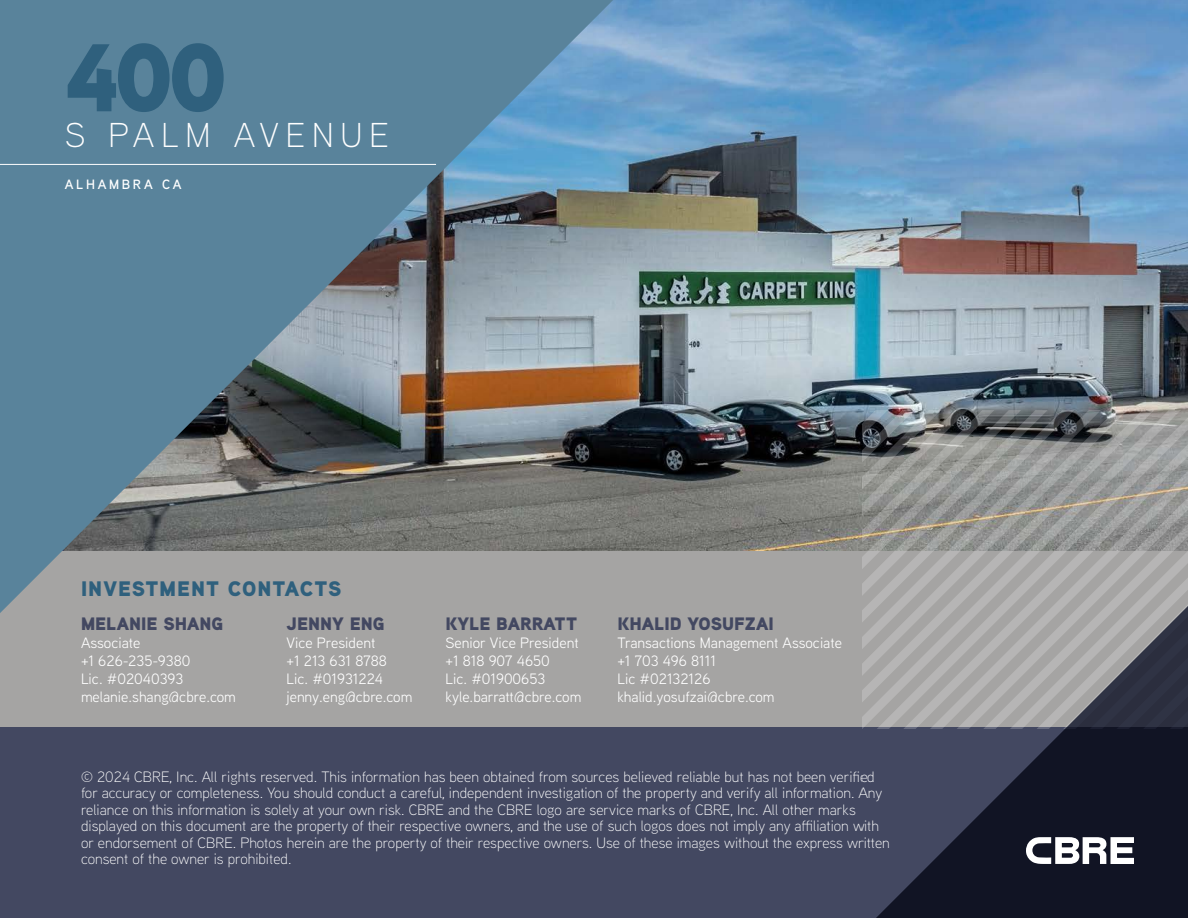
<style>
.page{position:relative;width:1188px;height:918px;background:#fff}
.page>*{position:absolute;margin:0;border:0;box-sizing:border-box;transform-origin:0 0}
.t1{font:900 96px "Aaux Next";color:#2f607d}
.t2{font:300 34.5px "Aaux Next";letter-spacing:.2em;color:#fff}
.t3{font:900 21px "Aaux Next";letter-spacing:.05em;color:#2f607d}
.t4{font:900 18px "Aaux Next";color:#434861}
.t5{font:300 15px/16.5px "Aaux Next";color:#fff}
.t6{font:15px "Aaux Next";color:#fff}
.t7{font:600 13.5px "Aaux Next";letter-spacing:.2em;color:#fff}
</style>
<div class="page">
<div style="left:0;top:64px;width:1188px;height:854px;background:#434861"></div>
<img style="left:613px;top:0;width:575px;height:551px">
<div style="left:0;top:551px;width:1188px;height:176px;background:#a5a4a3"></div>
<svg style="left:863px;top:410px;width:325px;height:183px;background:#959594"></svg>
<svg style="left:863px;top:593px;width:325px;height:325px"></svg>
<svg style="left:1026px;top:837px;width:108px;height:27px;background:#a2a3a9"></svg>
<svg style="left:0;top:0;width:613px;height:613px;background:#6b8491"></svg>
<hr style="left:0;top:164px;width:436px;height:1px;background:#fff">
<p class="t1" style="left:65px;top:8px;width:165px">400</p>
<p class="t2" style="left:65px;top:112px;width:326px">S PALM AVENUE</p>
<p class="t7" style="left:65px;top:175px;width:118px">ALHAMBRA CA</p>
<p class="t3" style="left:81px;top:574px;width:262px">INVESTMENT CONTACTS</p>
<p class="t4" style="left:81px;top:610px;width:144px">MELANIE SHANG</p>
<p class="t6" style="left:81px;top:632px;width:61px">Associate</p>
<p class="t6" style="left:81px;top:650px;width:111px">+1 626-235-9380</p>
<p class="t6" style="left:81px;top:668px;width:104px">Lic. #02040393</p>
<p class="t6" style="left:81px;top:686px;width:156px">melanie.shang@cbre.com</p>
<p class="t4" style="left:286px;top:610px;width:99px">JENNY ENG</p>
<p class="t6" style="left:286px;top:632px;width:90px">Vice President</p>
<p class="t6" style="left:286px;top:650px;width:102px">+1 213 631 8788</p>
<p class="t6" style="left:286px;top:668px;width:98px">Lic. #01931224</p>
<p class="t6" style="left:286px;top:686px;width:127px">jenny.eng@cbre.com</p>
<p class="t4" style="left:446px;top:610px;width:133px">KYLE BARRATT</p>
<p class="t6" style="left:446px;top:632px;width:135px">Senior Vice President</p>
<p class="t6" style="left:446px;top:650px;width:106px">+1 818 907 4650</p>
<p class="t6" style="left:446px;top:668px;width:101px">Lic. #01900653</p>
<p class="t6" style="left:446px;top:686px;width:137px">kyle.barratt@cbre.com</p>
<p class="t4" style="left:617px;top:610px;width:158px">KHALID YOSUFZAI</p>
<p class="t6" style="left:617px;top:632px;width:226px">Transactions Management Associate</p>
<p class="t6" style="left:617px;top:650px;width:100px">+1 703 496 8111</p>
<p class="t6" style="left:617px;top:668px;width:95px">Lic #02132126</p>
<p class="t6" style="left:617px;top:686px;width:159px">khalid.yosufzai@cbre.com</p>
<p class="t5" style="left:81px;top:767px;width:810px">© 2024 CBRE, Inc. All rights reserved. This information has been obtained from sources believed reliable but has not been verified for accuracy or completeness. You should conduct a careful, independent investigation of the property and verify all information. Any reliance on this information is solely at your own risk. CBRE and the CBRE logo are service marks of CBRE, Inc. All other marks displayed on this document are the property of their respective owners, and the use of such logos does not imply any affiliation with or endorsement of CBRE. Photos herein are the property of their respective owners. Use of these images without the express written consent of the owner is prohibited.</p>
</div>
